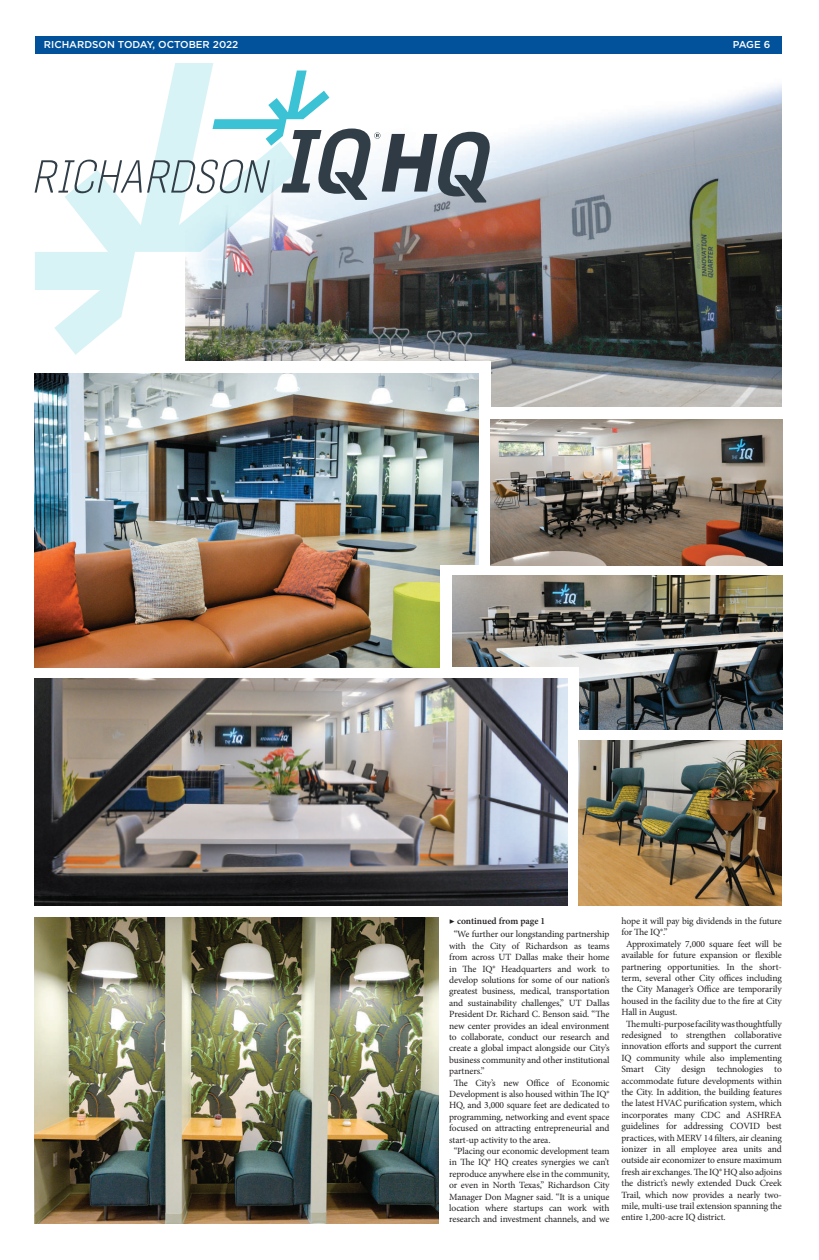
<style>
.page{position:relative;width:819px;height:1260px;background:#fff}
.page>*{position:absolute;margin:0;border:0;box-sizing:border-box;transform-origin:0 0}
.t1{font:italic 700 82px "Protipo";color:#2f3a44}
.t2{font:500 10px "Gotham";color:#fff}
.t3{font:9.5px "Minion Pro";letter-spacing:-.01em;color:#231f20}
.t4{font:600 9.5px "Minion Pro";color:#231f20}
</style>
<div class="page">
<div style="left:35px;top:36px;width:747px;height:17px;background:#01529b"></div>
<img style="left:35px;top:917px;width:403px;height:307px">
<img style="left:186px;top:70px;width:596px;height:336px">
<img style="left:490px;top:420px;width:293px;height:145px">
<div style="left:149px;top:361px;width:341px;height:53px;background:#fff"></div>
<img style="left:35px;top:373px;width:444px;height:295px">
<div style="left:441px;top:565px;width:49px;height:103px;background:#fff"></div>
<img style="left:452px;top:575px;width:331px;height:154px">
<div style="left:441px;top:668px;width:138px;height:103px;background:#fff"></div>
<img style="left:35px;top:679px;width:533px;height:227px">
<img style="left:579px;top:740px;width:203px;height:166px">
<svg style="left:35px;top:63px;width:267px;height:292px"></svg>
<svg style="left:35px;top:71px;width:345px;height:129px"></svg>
<svg style="left:436px;top:132px;width:55px;height:71px"></svg>
<p class="t2" style="left:44px;top:38px;width:196px">RICHARDSON TODAY, OCTOBER 2022</p>
<p class="t2" style="left:733px;top:38px;width:39px">PAGE 6</p>
<h1 class="t1" style="left:380px;top:115px;width:59px">H</h1>
<p class="t4" style="left:449px;top:914px;width:98px">▶ continued from page 1</p>
<p class="t3" style="left:454px;top:928px;width:157px">“We further our longstanding partnership</p>
<p class="t3" style="left:449px;top:939px;width:162px">with the City of Richardson as teams</p>
<p class="t3" style="left:449px;top:951px;width:162px">from across UT Dallas make their home</p>
<p class="t3" style="left:449px;top:962px;width:162px">in The IQ® Headquarters and work to</p>
<p class="t3" style="left:449px;top:974px;width:162px">develop solutions for some of our nation’s</p>
<p class="t3" style="left:449px;top:985px;width:162px">greatest business, medical, transportation</p>
<p class="t3" style="left:449px;top:996px;width:162px">and sustainability challenges,” UT Dallas</p>
<p class="t3" style="left:449px;top:1008px;width:162px">President Dr. Richard C. Benson said. “The</p>
<p class="t3" style="left:449px;top:1019px;width:162px">new center provides an ideal environment</p>
<p class="t3" style="left:449px;top:1031px;width:162px">to collaborate, conduct our research and</p>
<p class="t3" style="left:449px;top:1042px;width:162px">create a global impact alongside our City’s</p>
<p class="t3" style="left:449px;top:1053px;width:162px">business community and other institutional</p>
<p class="t3" style="left:449px;top:1065px;width:37px">partners.”</p>
<p class="t3" style="left:454px;top:1076px;width:157px">The City’s new Office of Economic</p>
<p class="t3" style="left:449px;top:1088px;width:162px">Development is also housed within The IQ®</p>
<p class="t3" style="left:449px;top:1099px;width:162px">HQ, and 3,000 square feet are dedicated to</p>
<p class="t3" style="left:449px;top:1110px;width:162px">programming, networking and event space</p>
<p class="t3" style="left:449px;top:1122px;width:162px">focused on attracting entrepreneurial and</p>
<p class="t3" style="left:449px;top:1133px;width:103px">start-up activity to the area.</p>
<p class="t3" style="left:454px;top:1145px;width:157px">“Placing our economic development team</p>
<p class="t3" style="left:449px;top:1156px;width:162px">in The IQ® HQ creates synergies we can’t</p>
<p class="t3" style="left:449px;top:1167px;width:162px">reproduce anywhere else in the community,</p>
<p class="t3" style="left:449px;top:1179px;width:162px">or even in North Texas,” Richardson City</p>
<p class="t3" style="left:449px;top:1190px;width:162px">Manager Don Magner said. “It is a unique</p>
<p class="t3" style="left:449px;top:1202px;width:162px">location where startups can work with</p>
<p class="t3" style="left:449px;top:1213px;width:162px">research and investment channels, and we</p>
<p class="t3" style="left:622px;top:915px;width:162px">hope it will pay big dividends in the future</p>
<p class="t3" style="left:622px;top:926px;width:48px">for The IQ®.”</p>
<p class="t3" style="left:626px;top:937px;width:157px">Approximately 7,000 square feet will be</p>
<p class="t3" style="left:622px;top:949px;width:162px">available for future expansion or flexible</p>
<p class="t3" style="left:622px;top:960px;width:162px">partnering opportunities. In the short-</p>
<p class="t3" style="left:622px;top:972px;width:162px">term, several other City offices including</p>
<p class="t3" style="left:622px;top:983px;width:162px">the City Manager’s Office are temporarily</p>
<p class="t3" style="left:622px;top:994px;width:162px">housed in the facility due to the fire at City</p>
<p class="t3" style="left:622px;top:1006px;width:57px">Hall in August.</p>
<p class="t3" style="left:626px;top:1017px;width:157px">The multi-purpose facility was thoughtfully</p>
<p class="t3" style="left:622px;top:1029px;width:162px">redesigned to strengthen collaborative</p>
<p class="t3" style="left:622px;top:1040px;width:162px">innovation efforts and support the current</p>
<p class="t3" style="left:622px;top:1051px;width:162px">IQ community while also implementing</p>
<p class="t3" style="left:622px;top:1063px;width:162px">Smart City design technologies to</p>
<p class="t3" style="left:622px;top:1074px;width:162px">accommodate future developments within</p>
<p class="t3" style="left:622px;top:1086px;width:162px">the City. In addition, the building features</p>
<p class="t3" style="left:622px;top:1097px;width:162px">the latest HVAC purification system, which</p>
<p class="t3" style="left:622px;top:1108px;width:162px">incorporates many CDC and ASHREA</p>
<p class="t3" style="left:622px;top:1120px;width:162px">guidelines for addressing COVID best</p>
<p class="t3" style="left:622px;top:1131px;width:162px">practices, with MERV 14 filters, air cleaning</p>
<p class="t3" style="left:622px;top:1143px;width:162px">ionizer in all employee area units and</p>
<p class="t3" style="left:622px;top:1154px;width:162px">outside air economizer to ensure maximum</p>
<p class="t3" style="left:622px;top:1165px;width:162px">fresh air exchanges. The IQ® HQ also adjoins</p>
<p class="t3" style="left:622px;top:1177px;width:162px">the district’s newly extended Duck Creek</p>
<p class="t3" style="left:622px;top:1188px;width:162px">Trail, which now provides a nearly two-</p>
<p class="t3" style="left:622px;top:1200px;width:162px">mile, multi-use trail extension spanning the</p>
<p class="t3" style="left:622px;top:1211px;width:106px">entire 1,200-acre IQ district.</p>
</div>
